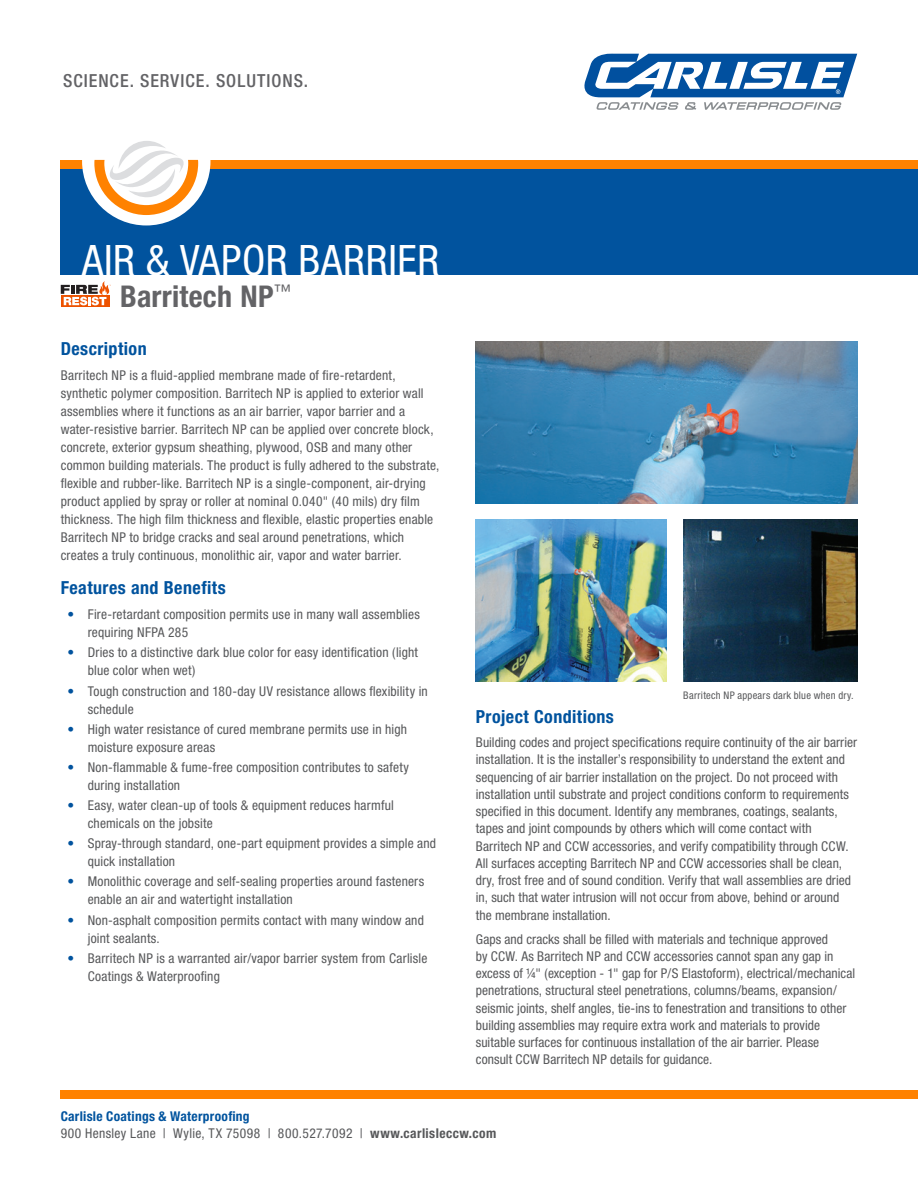
<style>
.page{position:relative;width:918px;height:1188px;background:#fff}
.page>*{position:absolute;margin:0;border:0;box-sizing:border-box;transform-origin:0 0}
.Body_Text{font:condensed 42px "Helvetica Neue";letter-spacing:.015em;color:#fff}
.t1{font:700 condensed 30px "Helvetica Neue";letter-spacing:.005em;color:#636366}
.t2{font:700 condensed 18px "Helvetica Neue";letter-spacing:.025em;color:#01539e}
.Body_Text-2{font:500 condensed 18px "Helvetica Neue";letter-spacing:.055em;color:#636366}
.t3{font:condensed 13.5px/18px "Helvetica Neue";letter-spacing:.01em;color:#57585a}
.t4{font:condensed 13.5px "Helvetica Neue";letter-spacing:.03em;color:#57585a}
.t5{font:700 condensed 13.5px "Helvetica Neue";letter-spacing:.02em;color:#01539e}
.t6{font:condensed 10.5px "Helvetica Neue";letter-spacing:.025em;color:#57585a}
.s1{color:#01539e}
.s2{font-weight:700}
</style>
<div class="page">
<div style="left:61px;top:164px;width:857px;height:111px;background:#01539e"></div>
<svg style="left:584px;top:54px;width:273px;height:56px"></svg>
<div style="left:61px;top:160px;width:857px;height:9px;background:#ff8200"></div>
<div style="left:82px;top:97px;width:128px;height:128px;background:#fff;border-radius:50%"></div>
<svg style="left:94px;top:141px;width:104px;height:74px"></svg>
<div style="left:61px;top:1090px;width:857px;height:9px;background:#ff8200"></div>
<img style="left:476px;top:341px;width:381px;height:162px">
<img style="left:476px;top:519px;width:191px;height:162px">
<img style="left:683px;top:519px;width:174px;height:162px">
<svg style="left:61px;top:305px;width:48px;height:2px"></svg>
<svg style="left:61px;top:281px;width:50px;height:24px"></svg>
<p class="Body_Text-2" style="left:63px;top:70px;width:247px">SCIENCE. SERVICE. SOLUTIONS.</p>
<p class="Body_Text" style="left:82px;top:236px;width:359px">AIR &amp; VAPOR BARRIER</p>
<p class="t1" style="left:120px;top:278px;width:172px">Barritech NP<sup>™</sup></p>
<p class="t2" style="left:61px;top:338px;width:87px">Description</p>
<p class="t3" style="left:61px;top:366px;width:380px">Barritech NP is a fluid-applied membrane made of fire-retardent, synthetic polymer composition. Barritech NP is applied to exterior wall assemblies where it functions as an air barrier, vapor barrier and a water-resistive barrier. Barritech NP can be applied over concrete block, concrete, exterior gypsum sheathing, plywood, OSB and many other common building materials. The product is fully adhered to the substrate, flexible and rubber-like. Barritech NP is a single-component, air-drying product applied by spray or roller at nominal 0.040" (40 mils) dry film thickness. The high film thickness and flexible, elastic properties enable Barritech NP to bridge cracks and seal around penetrations, which creates a truly continuous, monolithic air, vapor and water barrier.</p>
<p class="t2" style="left:61px;top:577px;width:167px">Features and Benefits</p>
<p class="t3" style="left:88px;top:605px;width:334px;text-indent:-20px"><span class="s1">•</span> Fire-retardant composition permits use in many wall assemblies requiring NFPA 285</p>
<p class="t3" style="left:88px;top:644px;width:332px;text-indent:-20px"><span class="s1">•</span> Dries to a distinctive dark blue color for easy identification (light blue color when wet)</p>
<p class="t3" style="left:88px;top:682px;width:342px;text-indent:-20px"><span class="s1">•</span> Tough construction and 180-day UV resistance allows flexibility in schedule</p>
<p class="t3" style="left:88px;top:720px;width:321px;text-indent:-20px"><span class="s1">•</span> High water resistance of cured membrane permits use in high moisture exposure areas</p>
<p class="t3" style="left:88px;top:758px;width:323px;text-indent:-20px"><span class="s1">•</span> Non-flammable &amp; fume-free composition contributes to safety during installation</p>
<p class="t3" style="left:88px;top:796px;width:308px;text-indent:-20px"><span class="s1">•</span> Easy, water clean-up of tools &amp; equipment reduces harmful chemicals on the jobsite</p>
<p class="t3" style="left:88px;top:834px;width:350px;text-indent:-20px"><span class="s1">•</span> Spray-through standard, one-part equipment provides a simple and quick installation</p>
<p class="t3" style="left:88px;top:873px;width:338px;text-indent:-20px"><span class="s1">•</span> Monolithic coverage and self-sealing properties around fasteners enable an air and watertight installation</p>
<p class="t3" style="left:88px;top:911px;width:338px;text-indent:-20px"><span class="s1">•</span> Non-asphalt composition permits contact with many window and joint sealants.</p>
<p class="t3" style="left:88px;top:949px;width:341px;text-indent:-20px"><span class="s1">•</span> Barritech NP is a warranted air/vapor barrier system from Carlisle<br>Coatings &amp; Waterproofing</p>
<p class="t6" style="left:683px;top:689px;width:172px">Barritech NP appears dark blue when dry.</p>
<p class="t2" style="left:476px;top:706px;width:140px">Project Conditions</p>
<p class="t3" style="left:476px;top:734px;width:383px;line-height:17.2px">Building codes and project specifications require continuity of the air barrier installation. It is the installer’s responsibility to understand the extent and sequencing of air barrier installation on the project. Do not proceed with installation until substrate and project conditions conform to requirements specified in this document. Identify any membranes, coatings, sealants, tapes and joint compounds by others which will come contact with Barritech NP and CCW accessories, and verify compatibility through CCW.<br>All surfaces accepting Barritech NP and CCW accessories shall be clean, dry, frost free and of sound condition. Verify that wall assemblies are dried in, such that water intrusion will not occur from above, behind or around the membrane installation.</p>
<p class="t3" style="left:476px;top:930px;width:381px;line-height:17.2px">Gaps and cracks shall be filled with materials and technique approved<br>by CCW. As Barritech NP and CCW accessories cannot span any gap in excess of ¼" (exception - 1" gap for P/S Elastoform), electrical/mechanical penetrations, structural steel penetrations, columns/beams, expansion/ seismic joints, shelf angles, tie-ins to fenestration and transitions to other building assemblies may require extra work and materials to provide suitable surfaces for continuous installation of the air barrier. Please consult CCW Barritech NP details for guidance.</p>
<p class="t5" style="left:61px;top:1108px;width:190px">Carlisle Coatings &amp; Waterproofing</p>
<p class="t4" style="left:61px;top:1125px;width:437px">900 Hensley Lane | Wylie, TX 75098 | 800.527.7092 | <span class="s2">www.carlisleccw.com</span></p>
</div>
